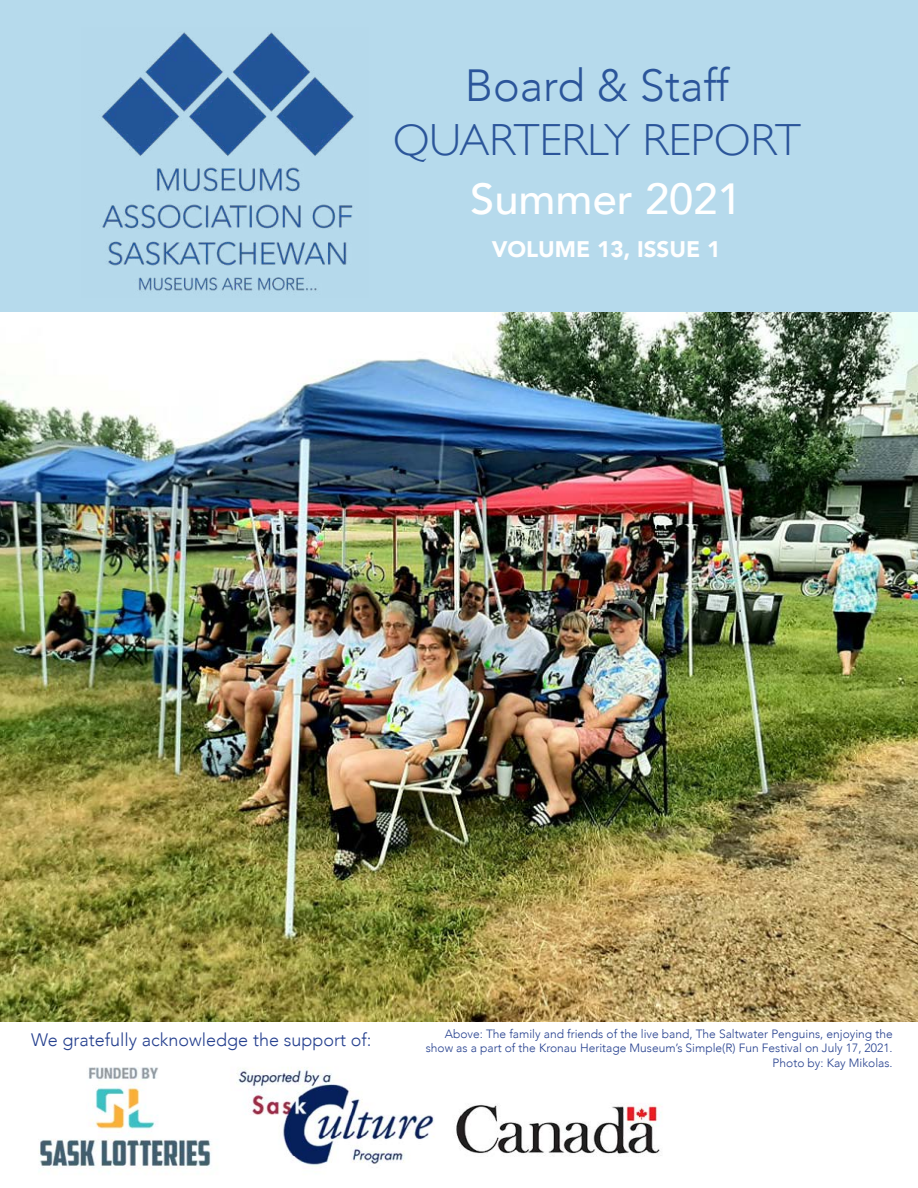
<style>
.page{position:relative;width:918px;height:1188px;background:#fff}
.page>*{position:absolute;margin:0;border:0;box-sizing:border-box;transform-origin:0 0}
.t1{font:300 45px "Gill Sans";color:#2b559a}
.t2{font:300 45px "Avenir";color:#2b559a}
.t3{font:500 43.5px "Avenir";color:#fff}
.t4{font:900 22.5px "Avenir";color:#fff}
.t5{font:300 18px "Avenir";color:#25408f}
.t6{font:300 12px/14.4px "Avenir";color:#25408f;text-align:right}
</style>
<div class="page">
<div style="left:0;top:0;width:918px;height:313px;background:#b6daec"></div>
<img style="left:101px;top:32px;width:253px;height:259px">
<img style="left:0;top:313px;width:918px;height:709px">
<img style="left:40px;top:1067px;width:621px;height:102px">
<h1 class="t2" style="left:465px;top:59px;width:266px">Board &amp; Staff</h1>
<h1 class="t1" style="left:393px;top:105px;width:410px">QUARTERLY REPORT</h1>
<h2 class="t3" style="left:470px;top:161px;width:273px">Summer 2021</h2>
<h3 class="t4" style="left:492px;top:230px;width:230px">VOLUME 13, ISSUE 1</h3>
<h3 class="t5" style="left:31px;top:1029px;width:342px">We gratefully acknowledge the support of:</h3>
<p class="t6" style="left:426px;top:1027px;width:468px">Above: The family and friends of the live band, The Saltwater Penguins, enjoying the show as a part of the Kronau Heritage Museum’s Simple(R) Fun Festival on July 17, 2021.<br>Photo by: Kay Mikolas.</p>
</div>
